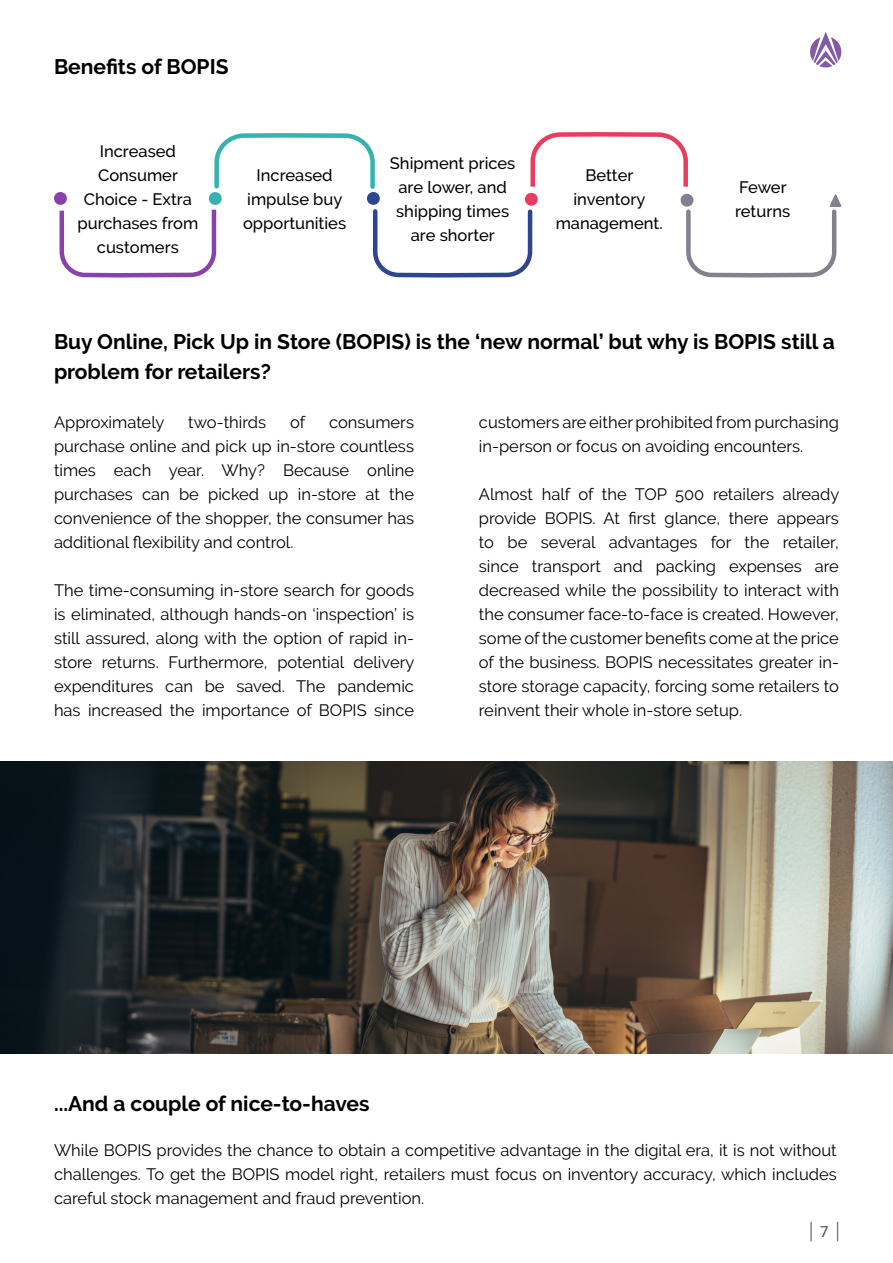
<style>
.page{position:relative;width:893px;height:1263px;background:#fff}
.page>*{position:absolute;margin:0;border:0;box-sizing:border-box;transform-origin:0 0}
.t1{font:700 21px/30px "Raleway";color:#000}
.t2{font:16.5px/24px "Raleway";color:#000;text-align:justify}
.t3{font:500 16.5px/24px "Raleway";color:#000;text-align:center}
.t4{font:15px "Roboto";color:#494949}
</style>
<div class="page">
<svg style="left:810px;top:1222px;width:2px;height:19px"></svg>
<svg style="left:837px;top:1222px;width:1px;height:19px"></svg>
<svg style="left:810px;top:32px;width:32px;height:36px"></svg>
<svg style="left:54px;top:132px;width:787px;height:146px"></svg>
<img style="left:0;top:761px;width:893px;height:292px">
<p class="t1" style="left:54px;top:51px;width:176px">Benefits of BOPIS</p>
<p class="t3" style="left:77px;top:139px;width:122px">Increased<br>Consumer<br>Choice - Extra purchases from customers</p>
<p class="t3" style="left:390px;top:152px;width:127px">Shipment prices are lower, and shipping times are shorter</p>
<p class="t3" style="left:243px;top:163px;width:105px">Increased impulse buy opportunities</p>
<p class="t3" style="left:739px;top:175px;width:49px">Fewer</p>
<p class="t3" style="left:556px;top:163px;width:109px">Better inventory management.</p>
<p class="t3" style="left:735px;top:199px;width:57px">returns</p>
<p class="t1" style="left:54px;top:327px;width:782px">Buy Online, Pick Up in Store (BOPIS) is the ‘new normal’ but why is BOPIS still a problem for retailers?</p>
<p class="t2" style="left:54px;top:410px;width:112px">Approximately</p>
<p class="t2" style="left:188px;top:410px;width:79px">two-thirds</p>
<p class="t2" style="left:290px;top:410px;width:17px">of</p>
<p class="t2" style="left:54px;top:410px;width:362px;text-indent:275px">consumers purchase online and pick up in-store countless times each year. Why? Because online purchases can be picked up in-store at the convenience of the shopper, the consumer has additional flexibility and control.</p>
<p class="t2" style="left:54px;top:578px;width:362px">The time-consuming in-store search for goods is eliminated, although hands-on ‘inspection’ is still assured, along with the option of rapid in&shy;store returns. Furthermore, potential delivery expenditures can be saved. The pandemic has increased the importance of BOPIS since</p>
<p class="t2" style="left:479px;top:410px;width:361px">customers are either prohibited from purchasing in-person or focus on avoiding encounters.</p>
<p class="t2" style="left:479px;top:482px;width:362px">Almost half of the TOP 500 retailers already provide BOPIS. At first glance, there appears to be several advantages for the retailer, since transport and packing expenses are decreased while the possibility to interact with the consumer face-to-face is created. However, some of the customer benefits come at the price of the business. BOPIS necessitates greater in&shy;store storage capacity, forcing some retailers to reinvent their whole in-store setup.</p>
<p class="t1" style="left:54px;top:1089px;width:317px">...And a couple of nice-to-haves</p>
<p class="t2" style="left:54px;top:1138px;width:784px">While BOPIS provides the chance to obtain a competitive advantage in the digital era, it is not without challenges. To get the BOPIS model right, retailers must focus on inventory accuracy, which includes careful stock management and fraud prevention.</p>
<p class="t4" style="left:820px;top:1221px;width:10px">7</p>
</div>
